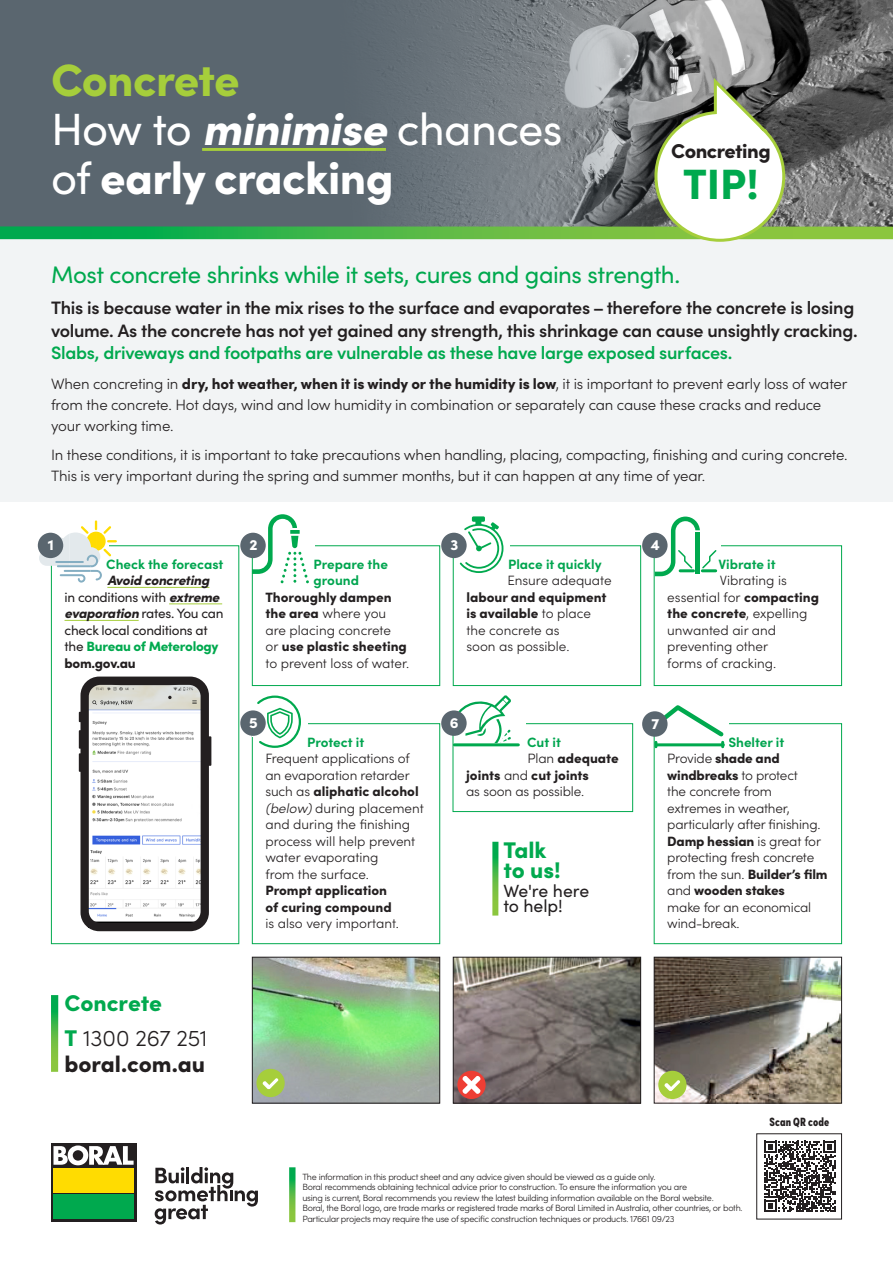
<style>
.page{position:relative;width:893px;height:1263px;background:#fff}
.page>*{position:absolute;margin:0;border:0;box-sizing:border-box;transform-origin:0 0}
.t1{font:45.3px/49.1px "Sofia Pro";letter-spacing:-.015em;color:#fff}
.t2{font:900 42.45px "Sofia Pro";color:#00a94e}
.t3{font:24px "Sofia Pro";letter-spacing:-.02em;color:#00a94e}
.t4{font:300 22.8px/34.5px "Sofia Pro";letter-spacing:-.015em;color:#231f20}
.t5{font:900 22.8px "Sofia Pro";color:#231f20}
.t6{font:900 22.65px/20.1px "Sofia Pro";letter-spacing:-.005em;color:#00a94e}
.t7{font:900 19.95px "Sofia Pro";letter-spacing:-.025em;color:#231f20}
.t8{font:600 18px/22.5px "Sofia Pro";letter-spacing:-.02em;color:#231f20}
.t9{font:600 18px "Sofia Pro";letter-spacing:-.015em;color:#00a94e}
.t10{font:17.7px/15.1px "Sofia Pro";letter-spacing:-.005em;color:#231f20}
.t11{font:300 15px/21px "Sofia Pro";letter-spacing:-.01em;color:#231f20}
.t12{font:900 14.85px "Sofia Pro";color:#fff}
.t13{font:300 13.5px/16.5px "Sofia Pro";letter-spacing:-.01em;color:#231f20}
.t14{font:13.5px/16.5px "Sofia Pro";letter-spacing:-.02em;color:#231f20}
.t15{font:700 13.5px/16.5px "Sofia Pro";color:#00a54f}
.t16{font:900 13.5px/16.5px "Sofia Pro";color:#231f20}
.t17{font:900 12px "Sofia Pro Condensed";letter-spacing:.015em;color:#231f20}
.t18{font:300 9px/10.5px "Sofia Pro";letter-spacing:-.03em;color:#231f20}
.s1{font-weight:900;color:#a6ce3b}
.s2{font-weight:900;font-style:italic}
.s3{font-weight:900}
.s4{font-weight:900;color:#00a94e}
.s5{font-style:italic}
.s6{font-weight:300}
.s7{font-weight:700;color:#00a54f}
</style>
<div class="page">
<img style="left:682px;top:0;width:211px;height:226px">
<svg style="left:0;top:0;width:682px;height:226px;background:#667077"></svg>
<hr style="left:107px;top:587px;width:102px;height:1px;background:#a6ce3b">
<hr style="left:169px;top:603px;width:53px;height:1px;background:#a6ce3b">
<hr style="left:65px;top:620px;width:74px;height:1px;background:#a6ce3b">
<div style="left:51px;top:545px;width:188px;height:399px;border:1px solid #00a94e"></div>
<div style="left:654px;top:723px;width:188px;height:221px;border:1px solid #00a94e"></div>
<div style="left:453px;top:723px;width:180px;height:89px;border:1px solid #00a94e"></div>
<div style="left:252px;top:723px;width:188px;height:221px;border:1px solid #00a94e"></div>
<div style="left:252px;top:711px;width:56px;height:26px;background:#fff"></div>
<div style="left:454px;top:718px;width:72px;height:26px;background:#fff"></div>
<div style="left:657px;top:721px;width:72px;height:26px;background:#fff"></div>
<div style="left:654px;top:545px;width:188px;height:141px;border:1px solid #00a94e"></div>
<div style="left:654px;top:539px;width:66px;height:17px;background:#fff"></div>
<div style="left:252px;top:545px;width:188px;height:141px;border:1px solid #00a94e"></div>
<div style="left:255px;top:529px;width:60px;height:25px;background:#fff"></div>
<div style="left:0;top:228px;width:893px;height:273px;background:#f2f4f5"></div>
<svg style="left:0;top:226px;width:893px;height:13px;background:#48b448"></svg>
<svg style="left:653px;top:74px;width:134px;height:168px"></svg>
<div style="left:453px;top:545px;width:188px;height:141px;border:1px solid #00a94e"></div>
<svg style="left:79px;top:676px;width:132px;height:255px"></svg>
<div style="left:240px;top:533px;width:26px;height:25px;background:#5a666f;border-radius:50%"></div>
<div style="left:642px;top:533px;width:26px;height:25px;background:#5a666f;border-radius:50%"></div>
<div style="left:240px;top:710px;width:26px;height:26px;background:#5a666f;border-radius:50%"></div>
<svg style="left:252px;top:514px;width:57px;height:69px"></svg>
<svg style="left:655px;top:517px;width:63px;height:59px"></svg>
<div style="left:51px;top:1143px;width:86px;height:79px;background:#231f20"></div>
<div style="left:54px;top:1168px;width:80px;height:24px;background:#ffdc01"></div>
<div style="left:54px;top:1194px;width:80px;height:25px;background:#00a94e"></div>
<svg style="left:53px;top:1145px;width:81px;height:20px"></svg>
<svg style="left:155px;top:1167px;width:103px;height:57px"></svg>
<svg style="left:289px;top:1167px;width:7px;height:55px"></svg>
<svg style="left:492px;top:842px;width:6px;height:73px"></svg>
<svg style="left:764px;top:1141px;width:72px;height:71px"></svg>
<div style="left:756px;top:1133px;width:86px;height:86px;border:1px solid #231f20"></div>
<svg style="left:452px;top:695px;width:59px;height:48px"></svg>
<div style="left:441px;top:710px;width:26px;height:26px;background:#5a666f;border-radius:50%"></div>
<div style="left:453px;top:537px;width:56px;height:17px;background:#fff"></div>
<div style="left:441px;top:533px;width:26px;height:25px;background:#5a666f;border-radius:50%"></div>
<svg style="left:460px;top:516px;width:43px;height:57px"></svg>
<svg style="left:255px;top:695px;width:46px;height:53px"></svg>
<hr style="left:454px;top:743px;width:64px;height:3px;background:#00a94e">
<div style="left:642px;top:711px;width:26px;height:26px;background:#5a666f;border-radius:50%"></div>
<svg style="left:654px;top:705px;width:71px;height:42px"></svg>
<img style="left:254px;top:959px;width:184px;height:142px">
<div style="left:252px;top:957px;width:188px;height:146px;border:1px solid #231f20"></div>
<img style="left:455px;top:959px;width:184px;height:142px">
<div style="left:453px;top:957px;width:188px;height:146px;border:1px solid #231f20"></div>
<img style="left:656px;top:959px;width:184px;height:142px">
<div style="left:654px;top:957px;width:188px;height:146px;border:1px solid #231f20"></div>
<div style="left:256px;top:1069px;width:29px;height:28px;background:#a6ce3b;border-radius:50%"></div>
<svg style="left:262px;top:1078px;width:16px;height:11px"></svg>
<div style="left:658px;top:1071px;width:29px;height:28px;background:#a6ce3b;border-radius:50%"></div>
<svg style="left:664px;top:1080px;width:16px;height:11px"></svg>
<div style="left:457px;top:1071px;width:29px;height:28px;background:#ee3e34;border-radius:50%"></div>
<svg style="left:462px;top:1076px;width:19px;height:18px"></svg>
<svg style="left:51px;top:995px;width:7px;height:77px"></svg>
<hr style="left:202px;top:148px;width:184px;height:3px;background:#a6ce3b">
<svg style="left:39px;top:520px;width:78px;height:63px"></svg>
<h1 class="t1" style="left:51px;top:53px;width:513px"><span class="s1">Concrete<br></span>How to <span class="s2">minimise</span> chances of <span class="s3">early cracking</span></h1>
<h3 class="t7" style="left:671px;top:135px;width:101px">Concreting</h3>
<h2 class="t2" style="left:683px;top:150px;width:77px">TIP!</h2>
<h3 class="t3" style="left:51px;top:257px;width:631px">Most concrete shrinks while it sets, cures and gains strength.</h3>
<h3 class="t8" style="left:51px;top:295px;width:808px">This is because water in the mix rises to the surface and evaporates – therefore the concrete is losing volume. As the concrete has not yet gained any strength, this shrinkage can cause unsightly cracking.</h3>
<h3 class="t9" style="left:51px;top:339px;width:683px">Slabs, driveways and footpaths are vulnerable as these have large exposed surfaces.</h3>
<p class="t11" style="left:51px;top:372px;width:798px">When concreting in <span class="s3">dry, hot weather, when it is windy or the humidity is low</span>, it is important to prevent early loss of water from the concrete. Hot days, wind and low humidity in combination or separately can cause these cracks and reduce your working time.</p>
<p class="t11" style="left:51px;top:444px;width:798px">In these conditions, it is important to take precautions when handling, placing, compacting, finishing and curing concrete.<br>This is very important during the spring and summer months, but it can happen at any time of year.</p>
<p class="t12" style="left:48px;top:533px;width:8px">1</p>
<p class="t15" style="left:106px;top:554px;width:119px">Check the forecast</p>
<p class="t14" style="left:65px;top:571px;width:161px;text-indent:43px"><span class="s2">Avoid concreting<br></span>in conditions with <span class="s2">extreme evaporation</span> rates. You can check local conditions at the <span class="s4">Bureau of Meterology </span><span class="s3">bom.gov.au</span></p>
<h3 class="t4" style="left:64px;top:984px;width:145px"><span class="s4">Concrete<br>T</span> 1300 267 251</h3>
<h3 class="t5" style="left:64px;top:1046px;width:142px">boral.com.au</h3>
<p class="t12" style="left:249px;top:533px;width:10px">2</p>
<p class="t12" style="left:651px;top:533px;width:11px">4</p>
<p class="t12" style="left:450px;top:533px;width:9px">3</p>
<p class="t15" style="left:314px;top:554px;width:76px">Prepare the ground</p>
<p class="t13" style="left:265px;top:588px;width:145px"><span class="s3">Thoroughly dampen the area</span> where you are placing concrete<br>or <span class="s3">use plastic sheeting </span>to prevent loss of water.</p>
<p class="t15" style="left:508px;top:554px;width:95px">Place it quickly</p>
<p class="t13" style="left:507px;top:571px;width:106px">Ensure adequate</p>
<p class="t13" style="left:466px;top:588px;width:142px"><span class="s3">labour and equipment is available</span> to place the concrete as<br>soon as possible.</p>
<p class="t15" style="left:718px;top:554px;width:59px">Vibrate it</p>
<p class="t13" style="left:667px;top:571px;width:153px;text-indent:53px">Vibrating is essential for <span class="s3">compacting the concrete</span>, expelling unwanted air and preventing other<br>forms of cracking.</p>
<p class="t12" style="left:249px;top:711px;width:10px">5</p>
<p class="t15" style="left:307px;top:732px;width:59px">Protect it</p>
<p class="t13" style="left:265px;top:749px;width:160px">Frequent applications of an evaporation retarder such as <span class="s3">aliphatic alcohol </span><span class="s5">(below)</span> during placement and during the finishing process will help prevent water evaporating<br>from the surface.</p>
<p class="t16" style="left:265px;top:881px;width:128px">Prompt application of curing compound</p>
<p class="t13" style="left:265px;top:914px;width:135px">is also very important.</p>
<p class="t12" style="left:450px;top:711px;width:10px">6</p>
<p class="t15" style="left:527px;top:732px;width:35px">Cut it</p>
<p class="t16" style="left:527px;top:749px;width:93px"><span class="s6">Plan</span> adequate</p>
<p class="t16" style="left:466px;top:765px;width:124px">joints <span class="s6">and</span> cut joints</p>
<p class="t13" style="left:466px;top:782px;width:120px">as soon as possible.</p>
<h3 class="t6" style="left:503px;top:838px;width:59px">Talk to us!</h3>
<h3 class="t10" style="left:503px;top:882px;width:88px">We're here to help!</h3>
<p class="t12" style="left:651px;top:712px;width:9px">7</p>
<p class="t13" style="left:667px;top:733px;width:162px;text-indent:61px"><span class="s7">Shelter it<br></span>Provide <span class="s3">shade and windbreaks</span> to protect<br>the concrete from extremes in weather, particularly after finishing.<br><span class="s3">Damp hessian</span> is great for protecting fresh concrete from the sun. <span class="s3">Builder’s film </span>and <span class="s3">wooden stakes<br></span>make for an economical wind‑break.</p>
<p class="t17" style="left:769px;top:1113px;width:61px">Scan QR code</p>
<p class="t18" style="left:302px;top:1170px;width:442px">The information in this product sheet and any advice given should be viewed as a guide only.<br>Boral recommends obtaining technical advice prior to construction. To ensure the information you are<br>using is current, Boral recommends you review the latest building information available on the Boral website.<br>Boral, the Boral logo, are trade marks or registered trade marks of Boral Limited in Australia, other countries, or both.<br>Particular projects may require the use of specific construction techniques or products. 17661 09/23</p>
</div>
